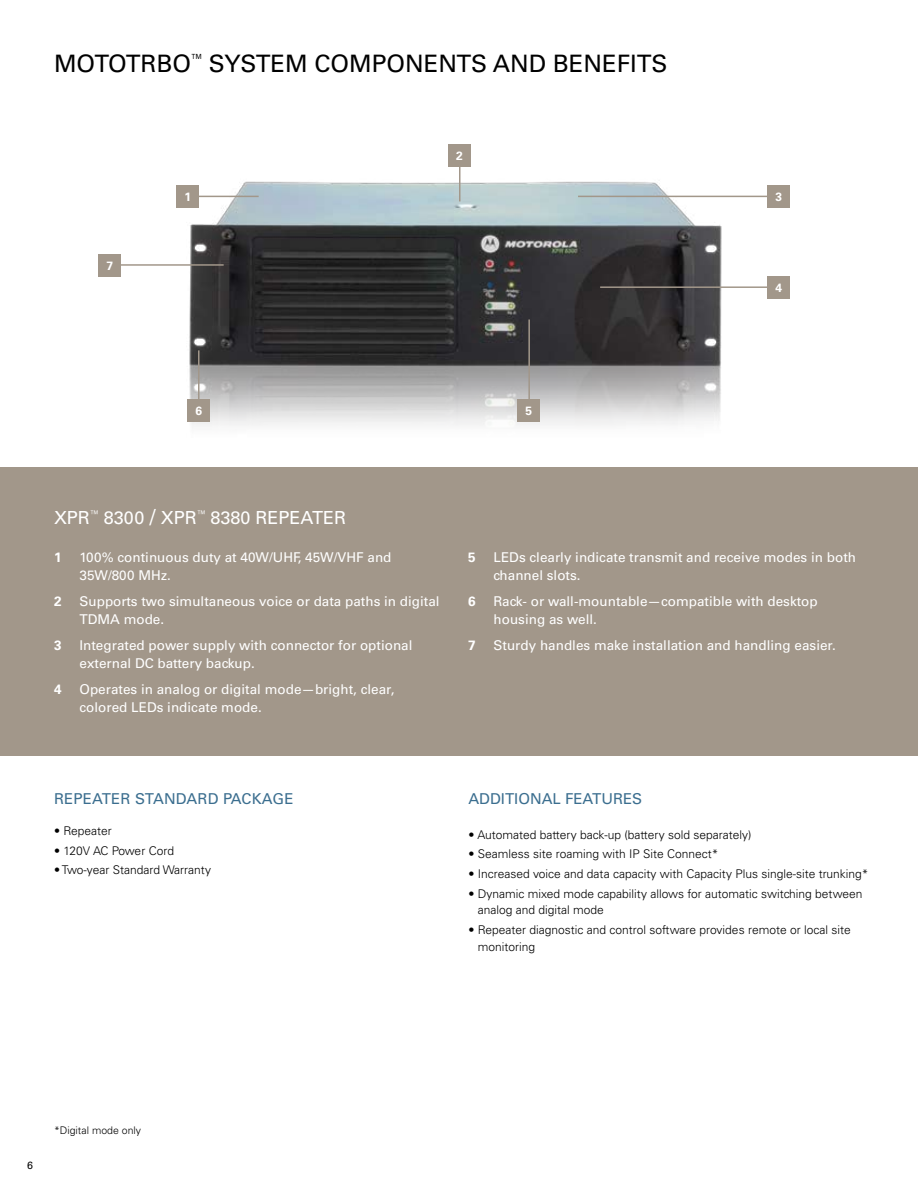
<style>
.page{position:relative;width:918px;height:1188px;background:#fff}
.page>*{position:absolute;margin:0;border:0;box-sizing:border-box;transform-origin:0 0}
.t1{font:24px "Univers";color:#000}
.t2{font:18px "Univers";color:#fff}
.t3{font:15px "Univers";letter-spacing:.01em;color:#3b6e8f}
.t4{font:13.5px/18px "Univers";color:#fff}
.t5{font:700 13.5px "Univers";color:#fff}
.t6{font:300 12px/16.5px "Univers";color:#000}
.t7{font:700 12px "Univers";color:#fff}
.t8{font:300 10.5px "Univers";color:#000}
.t9{font:10.5px "Univers";color:#000}
.s1{font-size:22.5px}
</style>
<div class="page">
<img style="left:145px;top:166px;width:623px;height:302px">
<div style="left:177px;top:185px;width:22px;height:22px;background:#a2978a"></div>
<hr style="left:528px;top:320px;width:2px;height:100px;background:#a2978a">
<hr style="left:117px;top:264px;width:107px;height:2px;background:#a2978a">
<hr style="left:198px;top:350px;width:2px;height:70px;background:#a2978a">
<hr style="left:578px;top:196px;width:191px;height:1px;background:#a2978a">
<hr style="left:197px;top:196px;width:62px;height:1px;background:#a2978a">
<hr style="left:459px;top:163px;width:1px;height:38px;background:#a2978a">
<hr style="left:600px;top:286px;width:174px;height:2px;background:#a2978a">
<div style="left:768px;top:185px;width:22px;height:22px;background:#a2978a"></div>
<div style="left:448px;top:144px;width:23px;height:22px;background:#a2978a"></div>
<div style="left:768px;top:276px;width:22px;height:22px;background:#a2978a"></div>
<div style="left:518px;top:399px;width:22px;height:22px;background:#a2978a"></div>
<div style="left:188px;top:399px;width:22px;height:22px;background:#a2978a"></div>
<div style="left:99px;top:254px;width:22px;height:23px;background:#a2978a"></div>
<div style="left:0;top:468px;width:918px;height:288px;background:#a2978a"></div>
<h1 class="t1" style="left:54px;top:49px;width:280px">MOTOTRBO<sup>™</sup> System Compo</h1>
<h1 class="t1" style="left:405px;top:49px;width:264px">nents and Benefits</h1>
<p class="t7" style="left:456px;top:149px;width:8px">2</p>
<p class="t7" style="left:106px;top:259px;width:8px">7</p>
<p class="t7" style="left:184px;top:190px;width:8px">1</p>
<p class="t7" style="left:776px;top:190px;width:8px">3</p>
<p class="t7" style="left:195px;top:404px;width:8px">6</p>
<p class="t7" style="left:526px;top:404px;width:8px">5</p>
<p class="t7" style="left:776px;top:280px;width:8px">4</p>
<h2 class="t2" style="left:54px;top:507px;width:289px">XPR<sup>™</sup> 8300 <span class="s1">/</span> XPR<sup>™</sup> 8380 Repeater</h2>
<p class="t5" style="left:54px;top:549px;width:9px">1</p>
<p class="t4" style="left:80px;top:548px;width:268px">100% continuous duty at 40W/UHF, 45W/VHF</p>
<p class="t4" style="left:368px;top:548px;width:26px">and</p>
<p class="t4" style="left:80px;top:566px;width:93px">35W/800 MHz.</p>
<p class="t5" style="left:54px;top:593px;width:9px">2</p>
<p class="t4" style="left:80px;top:592px;width:362px">Supports two simultaneous voice or data paths in digital<br>TDMA mode.</p>
<p class="t5" style="left:54px;top:637px;width:9px">3</p>
<p class="t4" style="left:80px;top:636px;width:335px">I ntegrated power supply with connector for optional external DC battery backup.</p>
<p class="t5" style="left:54px;top:681px;width:9px">4</p>
<p class="t4" style="left:80px;top:680px;width:317px">Operates in analog or digital mode—bright, clear, colored LE Ds indicate mode.</p>
<p class="t5" style="left:468px;top:549px;width:9px">5</p>
<p class="t4" style="left:494px;top:548px;width:364px">LE Ds clearly indicate transmit and receive modes in both channel slots.</p>
<p class="t5" style="left:468px;top:593px;width:9px">6</p>
<p class="t4" style="left:494px;top:592px;width:326px">Rack- or wall-mountable—compatible with desktop housing as well.</p>
<p class="t5" style="left:468px;top:637px;width:9px">7</p>
<p class="t4" style="left:494px;top:636px;width:344px">Sturdy handles make installation and handling easier.</p>
<p class="t3" style="left:54px;top:790px;width:241px">Repeater Standard Package</p>
<p class="t6" style="left:54px;top:822px;width:59px">• Repeater</p>
<p class="t6" style="left:54px;top:842px;width:122px">• 120V AC Power Cord</p>
<p class="t6" style="left:54px;top:862px;width:159px">• Two-year Standard Warranty</p>
<p class="t3" style="left:468px;top:790px;width:12px">Add</p>
<p class="t3" style="left:501px;top:790px;width:143px">itio nal Features</p>
<p class="t6" style="left:468px;top:826px;width:285px">• Automated battery back-up (battery sold separately)</p>
<p class="t6" style="left:468px;top:846px;width:252px">• Seamless site roaming with IP Site Connect*</p>
<p class="t6" style="left:468px;top:866px;width:402px">• Increased voice and data capacity with Capacity Plus single-site trunking*</p>
<p class="t6" style="left:478px;top:885px;width:386px;text-indent:-9px">• Dynamic mixed mode capability allows for automatic switching between analog and digital mode</p>
<p class="t6" style="left:478px;top:922px;width:375px;text-indent:-9px">• Repeater diagnostic and control software provides remote or local site monitoring</p>
<p class="t9" style="left:27px;top:1159px;width:7px">6</p>
<p class="t8" style="left:54px;top:1124px;width:89px">*Digital mode only</p>
</div>
